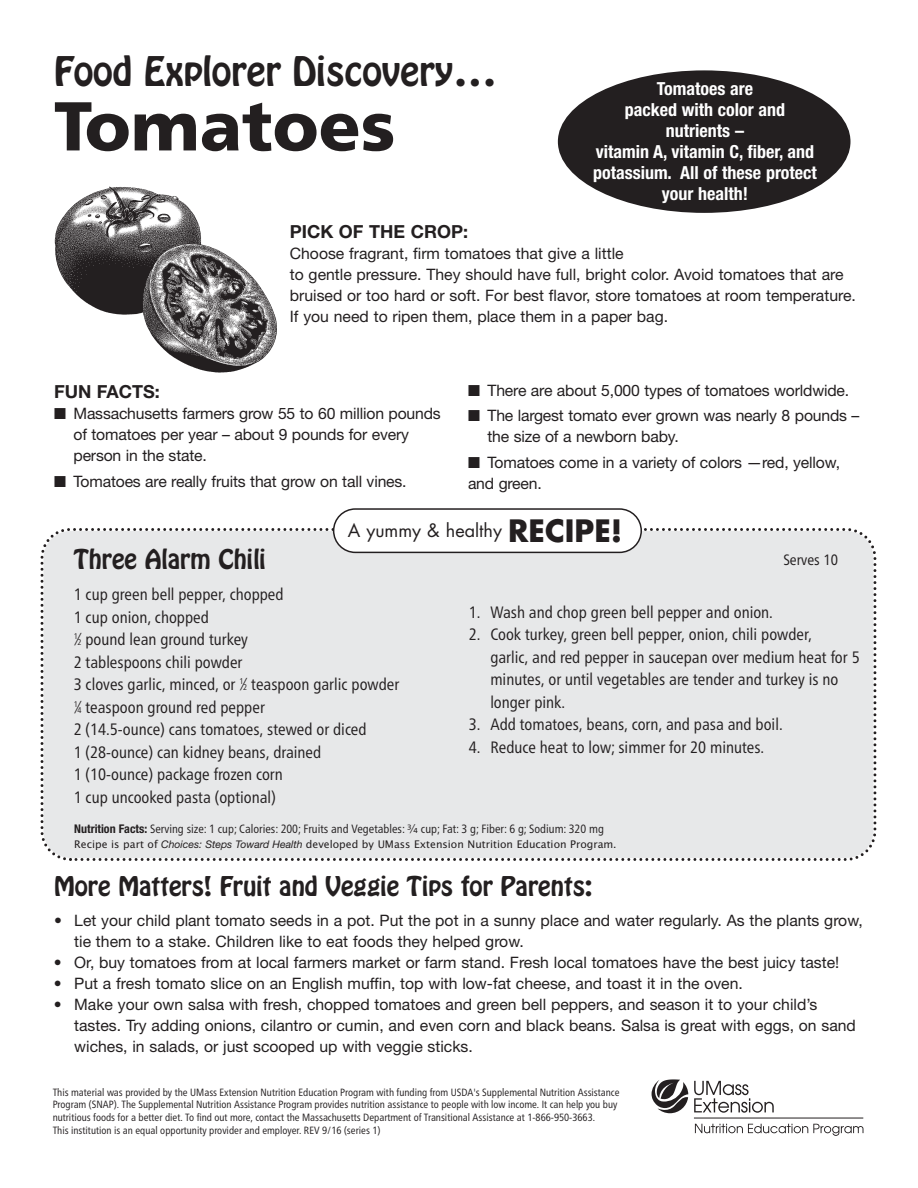
<style>
.page{position:relative;width:918px;height:1188px;background:#fff}
.page>*{position:absolute;margin:0;border:0;box-sizing:border-box;transform-origin:0 0}
.t1{font:900 69px "Frutiger";color:#231f20}
.t2{font:36px "Hobo Std";color:#231f20}
.t3{font:24px "Hobo Std";color:#231f20}
.t4{font:700 condensed 18px/21px "Helvetica Neue";color:#fff;text-align:center}
.t5{font:700 18px "Helvetica Neue";color:#231f20}
.t6{font:18px "Futura";color:#231f20}
.t7{font:condensed 16.5px/22.5px "Frutiger Neue LT Pro";color:#231f20}
.t8{font:15.75px/21px "Helvetica Neue";color:#231f20}
.t9{font:condensed 15px "Frutiger Neue LT Pro";color:#231f20}
.t10{font:condensed 12px "Frutiger Neue LT Pro";color:#231f20}
.t11{font:condensed 10.5px/12.6px "Frutiger Neue LT Pro";color:#231f20}
.t12{font:10.5px "Lucida Grande";color:#231f20}
.s1{font-weight:700;font-size:30px}
.s2{font-size:8.25px}
.s3{font-family:"Helvetica Neue";font-weight:700}
.s4{font-stretch:normal}
.s5{font-family:"Helvetica Neue";font-style:italic}
</style>
<div class="page">
<img style="left:55px;top:186px;width:222px;height:187px">
<div style="left:558px;top:70px;width:292px;height:143px;background:#231f20;border-radius:50%"></div>
<div style="left:40px;top:528px;width:837px;height:333px;background:#e7e8e9"></div>
<svg style="left:333px;top:508px;width:309px;height:45px"></svg>
<svg style="left:695px;top:1124px;width:168px;height:12px"></svg>
<svg style="left:694px;top:1081px;width:80px;height:32px"></svg>
<hr style="left:694px;top:1118px;width:169px;height:1px;background:#231f20">
<svg style="left:652px;top:1079px;width:36px;height:34px"></svg>
<h2 class="t2" style="left:54px;top:56px;width:443px">Food Explorer Discovery...</h2>
<h1 class="t1" style="left:54px;top:99px;width:343px">Tomatoes</h1>
<p class="t4" style="left:593px;top:78px;width:225px">Tomatoes are<br>packed with color and nutrients –<br>vitamin A, vitamin C, fiber, and potassium. All of these protect your health!</p>
<p class="t5" style="left:290px;top:220px;width:180px">PICK OF THE CROP:</p>
<p class="t8" style="left:290px;top:243px;width:568px">Choose fragrant, firm tomatoes that give a little<br>to gentle pressure. They should have full, bright color. Avoid tomatoes that are bruised or too hard or soft. For best flavor, store tomatoes at room temperature.<br>If you need to ripen them, place them in a paper bag.</p>
<p class="t5" style="left:54px;top:381px;width:107px">FUN FACTS:</p>
<p class="t8" style="left:74px;top:403px;width:369px;text-indent:-20px">■ Massachusetts farmers grow 55 to 60 million pounds of tomatoes per year – about 9 pounds for every person in the state.</p>
<p class="t8" style="left:54px;top:471px;width:354px">■ Tomatoes are really fruits that grow on tall vines.</p>
<p class="t8" style="left:468px;top:380px;width:383px">■ There are about 5,000 types of tomatoes worldwide.</p>
<p class="t8" style="left:488px;top:405px;width:373px;text-indent:-20px">■ The largest tomato ever grown was nearly 8 pounds – the size of a newborn baby.</p>
<p class="t8" style="left:468px;top:452px;width:374px">■ Tomatoes come in a variety of colors —red, yellow, and green.</p>
<p class="t6" style="left:348px;top:523px;width:276px">A yummy &amp; healthy <span class="s1">RECIPE!</span></p>
<h3 class="t3" style="left:74px;top:549px;width:194px">Three Alarm Chili</h3>
<p class="t7" style="left:74px;top:585px;width:327px">1 cup green bell pepper, chopped<br>1 cup onion, chopped<br><sup>1</sup>⁄<span class="s2">2</span> pound lean ground turkey<br>2 tablespoons chili powder<br>3 cloves garlic, minced, or <sup>1</sup>⁄<span class="s2">2</span> teaspoon garlic powder <sup>1</sup>⁄<span class="s2">4</span> teaspoon ground red pepper<br>2 (14.5-ounce) cans tomatoes, stewed or diced<br>1 (28-ounce) can kidney beans, drained<br>1 (10-ounce) package frozen corn<br>1 cup uncooked pasta (optional)</p>
<p class="t9" style="left:783px;top:554px;width:56px">Serves 10</p>
<p class="t7" style="left:469px;top:602px;width:306px">1. Wash and chop green bell pepper and onion.</p>
<p class="t7" style="left:490px;top:625px;width:371px;text-indent:-22px">2. Cook turkey, green bell pepper, onion, chili powder,<br>garlic, and red pepper in saucepan over medium heat for 5 minutes, or until vegetables are tender and turkey is no longer pink.</p>
<p class="t7" style="left:469px;top:715px;width:315px">3. Add tomatoes, beans, corn, and pasa and boil.</p>
<p class="t7" style="left:469px;top:737px;width:297px">4. Reduce heat to low; simmer for 20 minutes.</p>
<p class="t10" style="left:74px;top:825px;width:531px"><span class="s3">Nutrition Facts:</span> Serving size: 1 cup; Calories: 200; Fruits and Vegetables: <span class="s4">¾</span> cup; Fat: 3 g; Fiber: 6 g; Sodium: 320 mg</p>
<p class="t12" style="left:74px;top:839px;width:544px">Recipe is part of <span class="s5">Choices: Steps Toward Health</span> developed by UMass Extension Nutrition Education Program.</p>
<h3 class="t3" style="left:54px;top:877px;width:540px">More Matters! Fruit and Veggie Tips for Parents:</h3>
<p class="t8" style="left:74px;top:910px;width:790px;text-indent:-20px">• Let your child plant tomato seeds in a pot. Put the pot in a sunny place and water regularly. As the plants grow, tie them to a stake. Children like to eat foods they helped grow.</p>
<p class="t8" style="left:54px;top:952px;width:787px">• Or, buy tomatoes from at local farmers market or farm stand. Fresh local tomatoes have the best juicy taste!</p>
<p class="t8" style="left:54px;top:973px;width:690px">• Put a fresh tomato slice on an English muffin, top with low-fat cheese, and toast it in the oven.</p>
<p class="t8" style="left:74px;top:994px;width:783px;text-indent:-20px">• Make your own salsa with fresh, chopped tomatoes and green bell peppers, and season it to your child’s tastes. Try adding onions, cilantro or cumin, and even corn and black beans. Salsa is great with eggs, on sand wiches, in salads, or just scooped up with veggie sticks.</p>
<p class="t11" style="left:53px;top:1087px;width:568px">This material was provided by the UMass Extension Nutrition Education Program with funding from USDA's Supplemental Nutrition Assistance Program (SNAP). The Supplemental Nutrition Assistance Program provides nutrition assistance to people with low income. It can help you buy nutritious foods for a better diet. To find out more, contact the Massachusetts Department of Transitional Assistance at 1-866-950-3663.<br>This institution is an equal opportunity provider and employer. REV 9/16 (series 1)</p>
</div>
